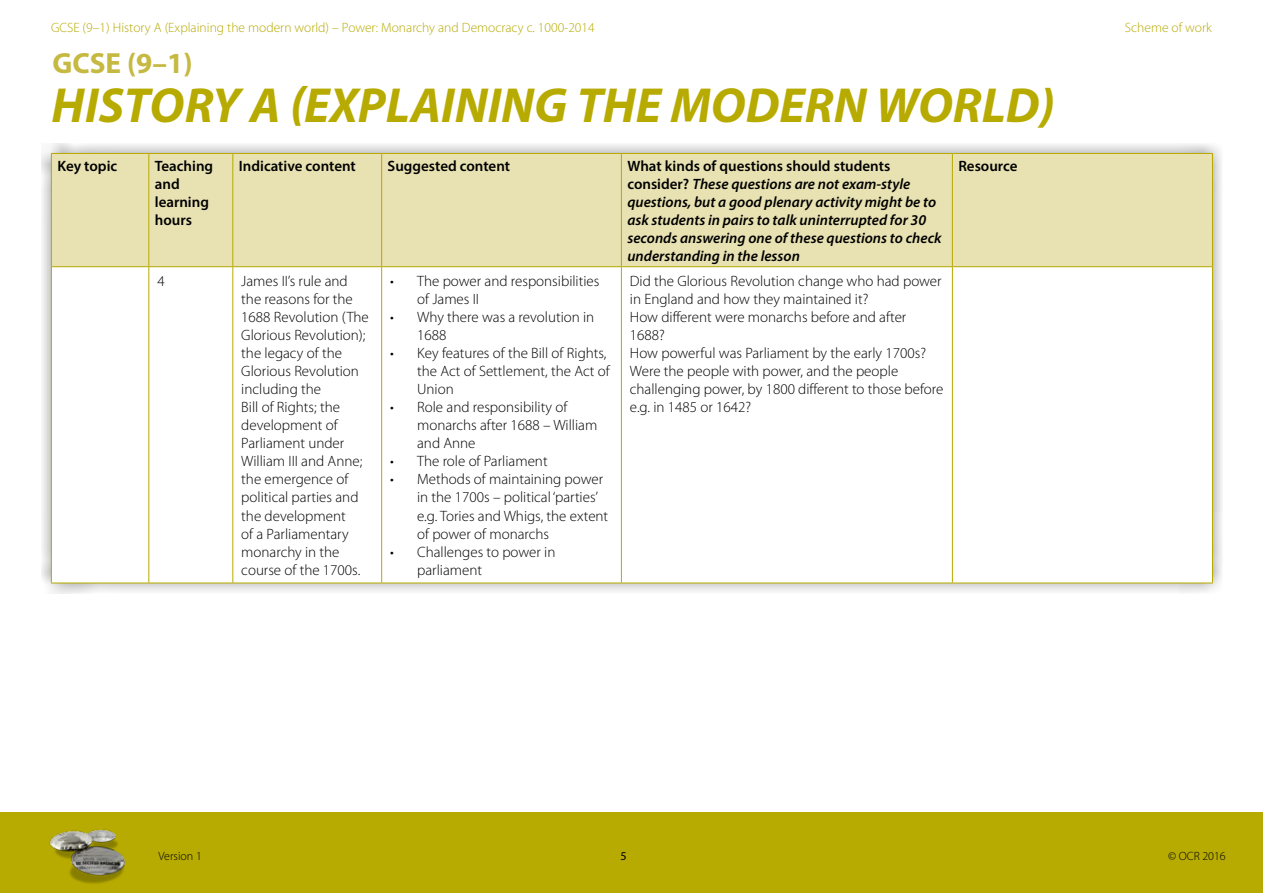
<style>
.page{position:relative;width:1263px;height:893px;background:#fff}
.page>*{position:absolute;margin:0;border:0;box-sizing:border-box;transform-origin:0 0}
.t1{font:italic 700 49.5px "Myriad Pro";color:#b7aa00}
.t2{font:700 29.25px "Myriad Pro";color:#c6b942}
.Body_10pt{font:300 15px/18px "Myriad Pro";color:#000}
.Body_10pt-2{font:italic 600 15px/18px "Myriad Pro";color:#000}
.Body_10pt-3{font:600 15px/18px "Myriad Pro";color:#000}
.t3{font:300 13.5px "Myriad Pro";color:#b7aa00}
.t4{font:300 12px "Myriad Pro";color:#000}
.t5{font:12px "Myriad Pro";color:#000}
.s1{font-style:normal}
</style>
<div class="page">
<div style="left:0;top:812px;width:1263px;height:81px;background:#b7aa00"></div>
<img style="left:49px;top:829px;width:77px;height:55px">
<div style="left:41px;top:144px;width:1182px;height:450px;background:#000;opacity:.45"></div>
<div style="left:52px;top:154px;width:1160px;height:112px;background:#e8e1b1"></div>
<svg style="left:52px;top:267px;width:1160px;height:316px"></svg>
<hr style="left:51px;top:153px;width:98px;height:1px;background:#b7aa00">
<hr style="left:51px;top:154px;width:1px;height:112px;background:#b7aa00">
<hr style="left:149px;top:153px;width:84px;height:1px;background:#b7aa00">
<hr style="left:148px;top:154px;width:1px;height:112px;background:#b7aa00">
<hr style="left:233px;top:153px;width:149px;height:1px;background:#b7aa00">
<hr style="left:232px;top:154px;width:1px;height:112px;background:#b7aa00">
<hr style="left:382px;top:153px;width:239px;height:1px;background:#b7aa00">
<hr style="left:381px;top:154px;width:1px;height:112px;background:#b7aa00">
<hr style="left:621px;top:153px;width:331px;height:1px;background:#b7aa00">
<hr style="left:621px;top:154px;width:1px;height:112px;background:#b7aa00">
<hr style="left:952px;top:153px;width:261px;height:1px;background:#b7aa00">
<hr style="left:952px;top:154px;width:1px;height:112px;background:#b7aa00">
<hr style="left:1212px;top:154px;width:1px;height:112px;background:#b7aa00">
<hr style="left:51px;top:266px;width:98px;height:1px;background:#b7aa00">
<hr style="left:51px;top:267px;width:1px;height:316px;background:#b7aa00">
<hr style="left:149px;top:266px;width:84px;height:1px;background:#b7aa00">
<hr style="left:148px;top:267px;width:1px;height:316px;background:#b7aa00">
<hr style="left:233px;top:266px;width:149px;height:1px;background:#b7aa00">
<hr style="left:232px;top:267px;width:1px;height:316px;background:#b7aa00">
<hr style="left:382px;top:266px;width:239px;height:1px;background:#b7aa00">
<hr style="left:381px;top:267px;width:1px;height:316px;background:#b7aa00">
<hr style="left:621px;top:266px;width:331px;height:1px;background:#b7aa00">
<hr style="left:621px;top:267px;width:1px;height:316px;background:#b7aa00">
<hr style="left:952px;top:266px;width:261px;height:1px;background:#b7aa00">
<hr style="left:952px;top:267px;width:1px;height:316px;background:#b7aa00">
<hr style="left:1212px;top:267px;width:1px;height:316px;background:#b7aa00">
<hr style="left:51px;top:583px;width:98px;height:1px;background:#b7aa00">
<hr style="left:149px;top:583px;width:84px;height:1px;background:#b7aa00">
<hr style="left:233px;top:583px;width:149px;height:1px;background:#b7aa00">
<hr style="left:382px;top:583px;width:239px;height:1px;background:#b7aa00">
<hr style="left:621px;top:583px;width:331px;height:1px;background:#b7aa00">
<hr style="left:952px;top:583px;width:261px;height:1px;background:#b7aa00">
<p class="t3" style="left:51px;top:21px;width:545px">GCSE (9–1) History A (Explaining the modern world) – Power: Monarchy and Democracy c. 1000-2014</p>
<p class="t3" style="left:1125px;top:21px;width:89px">Scheme of work</p>
<h2 class="t2" style="left:52px;top:44px;width:142px">GCSE (9–1)</h2>
<h1 class="t1" style="left:52px;top:74px;width:1005px">HISTORY A (EXPLAINING THE MODERN WORLD)</h1>
<p class="Body_10pt-3" style="left:57px;top:156px;width:61px">Key topic</p>
<p class="Body_10pt-3" style="left:155px;top:156px;width:60px">Teaching and learning hours</p>
<p class="Body_10pt-3" style="left:239px;top:156px;width:119px">Indicative content</p>
<p class="Body_10pt-3" style="left:388px;top:156px;width:124px">Suggested content</p>
<p class="Body_10pt-2" style="left:627px;top:156px;width:316px"><span class="s1">What kinds of questions should students consider?</span> These questions are not exam-style questions, but a good plenary activity might be to ask students in pairs to talk uninterrupted for 30 seconds answering one of these questions to check understanding in the lesson</p>
<p class="Body_10pt-3" style="left:958px;top:156px;width:61px">Resource</p>
<p class="Body_10pt" style="left:157px;top:273px;width:9px">4</p>
<p class="Body_10pt" style="left:241px;top:273px;width:129px">James II’s rule and the reasons for the<br>1688 Revolution (The<br>Glorious Revolution); the legacy of the<br>Glorious Revolution including the<br>Bill of Rights; the development of<br>Parliament under<br>William III and Anne; the emergence of political parties and the development<br>of a Parliamentary monarchy in the course of the 1700s.</p>
<p class="Body_10pt" style="left:417px;top:273px;width:184px;text-indent:-27px">• The power and responsibilities of James II</p>
<p class="Body_10pt" style="left:630px;top:273px;width:313px">Did the Glorious Revolution change who had power in England and how they maintained it?</p>
<p class="Body_10pt" style="left:630px;top:309px;width:278px">How different were monarchs before and after<br>1688?</p>
<p class="Body_10pt" style="left:630px;top:345px;width:298px">How powerful was Parliament by the early 1700s?</p>
<p class="Body_10pt" style="left:630px;top:363px;width:315px">Were the people with power, and the people challenging power, by 1800 different to those before e.g. in 1485 or 1642?</p>
<p class="Body_10pt" style="left:417px;top:309px;width:179px;text-indent:-27px">• Why there was a revolution in<br>1688</p>
<p class="Body_10pt" style="left:417px;top:345px;width:194px;text-indent:-27px">• Key features of the Bill of Rights, the Act of Settlement, the Act of<br>Union</p>
<p class="Body_10pt" style="left:417px;top:399px;width:182px;text-indent:-27px">• Role and responsibility of monarchs after 1688 – William and Anne</p>
<p class="Body_10pt" style="left:390px;top:453px;width:159px">• The role of Parliament</p>
<p class="Body_10pt" style="left:417px;top:471px;width:193px;text-indent:-27px">• Methods of maintaining power in the 1700s – political ‘parties’ e.g. Tories and Whigs, the extent of power of monarchs</p>
<p class="Body_10pt" style="left:417px;top:543px;width:140px;text-indent:-27px">• Challenges to power in parliament</p>
<p class="t4" style="left:158px;top:849px;width:45px">Version 1</p>
<p class="t5" style="left:620px;top:848px;width:8px">5</p>
<p class="t4" style="left:1168px;top:849px;width:59px">© OCR 2016</p>
</div>
